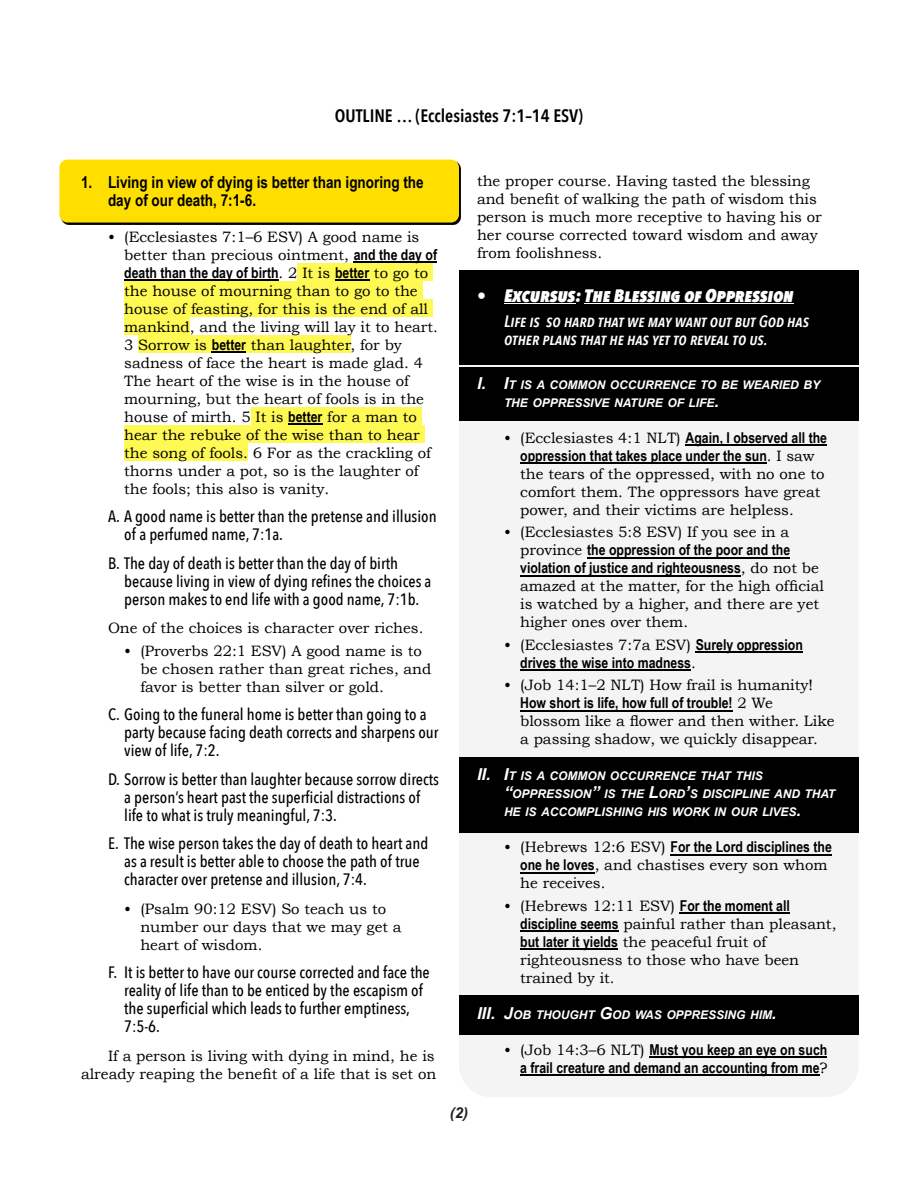
<style>
.page{position:relative;width:918px;height:1188px;background:#fff}
.page>*{position:absolute;margin:0;border:0;box-sizing:border-box;transform-origin:0 0}
.t1{font:italic 800 18px "Avenir Next Condensed";color:#fff}
.t2{font:600 18px "Avenir Next Condensed";color:#000}
.t3{font:500 16.5px/18px "Avenir Next Condensed";color:#000}
.t4{font:italic 600 16.5px/18px "Avenir Next Condensed";color:#fff}
.t5{font:700 16.5px/18px "Arial Narrow";color:#000}
.t6{font:15px/18px "Bookman Old Style";color:#000}
.t7{font:700 15px/18px "Arial Narrow";color:#000}
.t8{font:italic 700 15px "Arial";color:#231f20}
.t9{font:italic 700 12px/18px "Arial";color:#fff}
.s1{font-family:"Arial Narrow";font-weight:700}
.s2{font-family:"Bookman Old Style";font-weight:400}
.s3{font-size:16.5px}
</style>
<div class="page">
<div style="left:459px;top:285px;width:400px;height:812px;background:#f4f4f4;border-radius:32px"></div>
<div style="left:459px;top:757px;width:400px;height:76px;background:#000"></div>
<div style="left:459px;top:367px;width:400px;height:54px;background:#000"></div>
<img style="left:63px;top:161px;width:398px;height:63px">
<div style="left:59px;top:160px;width:400px;height:63px;background:#ffdf00;border-radius:8px"></div>
<div style="left:459px;top:995px;width:400px;height:40px;background:#000"></div>
<div style="left:459px;top:270px;width:400px;height:94px;background:#000"></div>
<div style="left:298px;top:263px;width:135px;height:18px;background:#fff953"></div>
<div style="left:124px;top:281px;width:299px;height:18px;background:#fff953"></div>
<div style="left:124px;top:299px;width:309px;height:18px;background:#fff953"></div>
<div style="left:124px;top:317px;width:66px;height:18px;background:#fff953"></div>
<div style="left:138px;top:335px;width:213px;height:18px;background:#fff953"></div>
<div style="left:251px;top:407px;width:171px;height:18px;background:#fff953"></div>
<div style="left:124px;top:425px;width:301px;height:18px;background:#fff953"></div>
<div style="left:124px;top:443px;width:124px;height:18px;background:#fff953"></div>
<hr style="left:354px;top:261px;width:83px;height:1px;background:#000">
<hr style="left:124px;top:279px;width:155px;height:1px;background:#000">
<hr style="left:335px;top:279px;width:34px;height:1px;background:#000">
<hr style="left:212px;top:351px;width:34px;height:1px;background:#000">
<hr style="left:288px;top:423px;width:34px;height:1px;background:#000">
<hr style="left:504px;top:303px;width:71px;height:1px;background:#fff">
<hr style="left:584px;top:303px;width:209px;height:1px;background:#fff">
<hr style="left:686px;top:445px;width:141px;height:1px;background:#000">
<hr style="left:520px;top:463px;width:247px;height:1px;background:#000">
<hr style="left:587px;top:557px;width:203px;height:1px;background:#000">
<hr style="left:520px;top:575px;width:221px;height:1px;background:#000">
<hr style="left:696px;top:652px;width:107px;height:1px;background:#000">
<hr style="left:520px;top:670px;width:171px;height:1px;background:#000">
<hr style="left:520px;top:710px;width:213px;height:1px;background:#000">
<hr style="left:671px;top:854px;width:161px;height:1px;background:#000">
<hr style="left:520px;top:872px;width:75px;height:1px;background:#000">
<hr style="left:680px;top:913px;width:110px;height:1px;background:#000">
<hr style="left:520px;top:931px;width:99px;height:1px;background:#000">
<hr style="left:520px;top:949px;width:98px;height:1px;background:#000">
<hr style="left:650px;top:1057px;width:177px;height:1px;background:#000">
<hr style="left:520px;top:1075px;width:300px;height:1px;background:#000">
<p class="t2" style="left:335px;top:104px;width:250px">OUTLINE … (Ecclesiastes 7:1–14 ESV)</p>
<p class="t5" style="left:108px;top:174px;width:317px;text-indent:-27px">1. Living in view of dying is better than ignoring the day of our death, 7:1-6.</p>
<p class="t6" style="left:124px;top:229px;width:314px;text-indent:-16px">• (Ecclesiastes 7:1–6 ESV) A good name is better than precious ointment, <span class="s1">and the day of</span></p>
<p class="t7" style="left:124px;top:265px;width:306px">death than the day of birth<span class="s2">. 2 It is</span> better <span class="s2">to go to</span></p>
<p class="t6" style="left:124px;top:283px;width:315px">the house of mourning than to go to the house of feasting, for this is the end of all mankind, and the living will lay it to heart.<br>3 Sorrow is <span class="s1">better</span> than laughter, for by sadness of face the heart is made glad. 4<br>The heart of the wise is in the house of mourning, but the heart of fools is in the house of mirth. 5 It is <span class="s1">better</span> for a man to hear the rebuke of the wise than to hear the song of fools. 6 For as the crackling of thorns under a pot, so is the laughter of the fools; this also is vanity.</p>
<p class="t3" style="left:124px;top:508px;width:314px;text-indent:-16px">A. A good name is better than the pretense and illusion of a perfumed name, 7:1a.</p>
<p class="t3" style="left:124px;top:554px;width:309px;text-indent:-16px">B. The day of death is better than the day of birth because living in view of dying refines the choices a person makes to end life with a good name, 7:1b.</p>
<p class="t6" style="left:108px;top:620px;width:317px">One of the choices is character over riches.</p>
<p class="t6" style="left:140px;top:643px;width:293px;text-indent:-16px">• (Proverbs 22:1 ESV) A good name is to be chosen rather than great riches, and favor is better than silver or gold.</p>
<p class="t3" style="left:124px;top:706px;width:316px;text-indent:-16px">C. Going to the funeral home is better than going to a party because facing death corrects and sharpens our view of life, 7:2.</p>
<p class="t3" style="left:124px;top:770px;width:316px;text-indent:-16px">D. Sorrow is better than laughter because sorrow directs a person’s heart past the superficial distractions of life to what is truly meaningful, 7:3.</p>
<p class="t3" style="left:124px;top:835px;width:306px;text-indent:-16px">E. The wise person takes the day of death to heart and as a result is better able to choose the path of true character over pretense and illusion, 7:4.</p>
<p class="t6" style="left:140px;top:901px;width:263px;text-indent:-16px">• (Psalm 90:12 ESV) So teach us to number our days that we may get a heart of wisdom.</p>
<p class="t3" style="left:124px;top:964px;width:307px;text-indent:-16px">F. It is better to have our course corrected and face the reality of life than to be enticed by the escapism of the superficial which leads to further emptiness, 7:5-6.</p>
<p class="t6" style="left:81px;top:1048px;width:357px;text-align:right">If a person is living with dying in mind, he is already reaping the benefit of a life that is set on</p>
<p class="t6" style="left:477px;top:174px;width:346px">the proper course. Having tasted the blessing and benefit of walking the path of wisdom this person is much more receptive to having his or her course corrected toward wisdom and away from foolishness.</p>
<p class="t1" style="left:477px;top:284px;width:318px">• Excursus: The Blessing of Oppression</p>
<p class="t4" style="left:504px;top:313px;width:306px">Life is so hard that we may want out but God has other plans that he has yet to reveal to us.</p>
<p class="t9" style="left:504px;top:377px;width:318px;text-indent:-27px"><span class="s3">I. I</span>T IS A COMMON OCCURRENCE TO BE WEARIED BY<br>THE OPPRESSIVE NATURE OF LIFE<span class="s3">.</span></p>
<p class="t6" style="left:504px;top:430px;width:325px">• (Ecclesiastes 4:1 NLT) <span class="s1">Again, I observed all the</span></p>
<p class="t7" style="left:520px;top:448px;width:296px">oppression that takes place under the sun<span class="s2">. I saw</span></p>
<p class="t6" style="left:520px;top:466px;width:306px">the tears of the oppressed, with no one to comfort them. The oppressors have great power, and their victims are helpless.</p>
<p class="t6" style="left:504px;top:525px;width:287px">• (Ecclesiastes 5:8 ESV) If you see in a</p>
<p class="t7" style="left:520px;top:543px;width:300px"><span class="s2">province</span> the oppression of the poor and the violation of justice and righteousness<span class="s2">, do not be</span></p>
<p class="t6" style="left:520px;top:579px;width:305px">amazed at the matter, for the high official is watched by a higher, and there are yet higher ones over them.</p>
<p class="t6" style="left:504px;top:637px;width:301px">• (Ecclesiastes 7:7a ESV) <span class="s1">Surely oppression</span></p>
<p class="t7" style="left:520px;top:655px;width:177px">drives the wise into madness<span class="s2">.</span></p>
<p class="t6" style="left:504px;top:678px;width:311px">• (Job 14:1–2 NLT) How frail is humanity!</p>
<p class="t7" style="left:520px;top:696px;width:254px">How short is life, how full of trouble! <span class="s2">2 We</span></p>
<p class="t6" style="left:520px;top:714px;width:316px">blossom like a flower and then wither. Like a passing shadow, we quickly disappear.</p>
<p class="t9" style="left:504px;top:768px;width:333px;text-indent:-27px"><span class="s3">II. I</span>T IS A COMMON OCCURRENCE THAT THIS <span class="s3">“</span>OPPRESSION<span class="s3">”</span> IS THE <span class="s3">L</span>ORD<span class="s3">’</span>S DISCIPLINE AND THAT<br>HE IS ACCOMPLISHING HIS WORK IN OUR LIVES<span class="s3">.</span></p>
<p class="t7" style="left:504px;top:840px;width:329px"><span class="s2">• (Hebrews 12:6 ESV)</span> For the Lord disciplines the</p>
<p class="t6" style="left:520px;top:858px;width:309px"><span class="s1">one he loves</span>, and chastises every son whom he receives.</p>
<p class="t6" style="left:520px;top:898px;width:318px;text-indent:-16px">• (Hebrews 12:11 ESV) <span class="s1">For the moment all discipline seems</span> painful rather than pleasant, <span class="s1">but later it yields</span> the peaceful fruit of righteousness to those who have been trained by it.</p>
<p class="t9" style="left:477px;top:1007px;width:301px"><span class="s3">III. J</span>OB THOUGHT <span class="s3">G</span>OD WAS OPPRESSING HIM<span class="s3">.</span></p>
<p class="t7" style="left:504px;top:1042px;width:325px;text-align:right"><span class="s2">• (Job 14:3–6 NLT)</span> Must you keep an eye on such a frail creature and demand an accounting from me<span class="s2">?</span></p>
<p class="t8" style="left:450px;top:1107px;width:20px">(2)</p>
</div>
